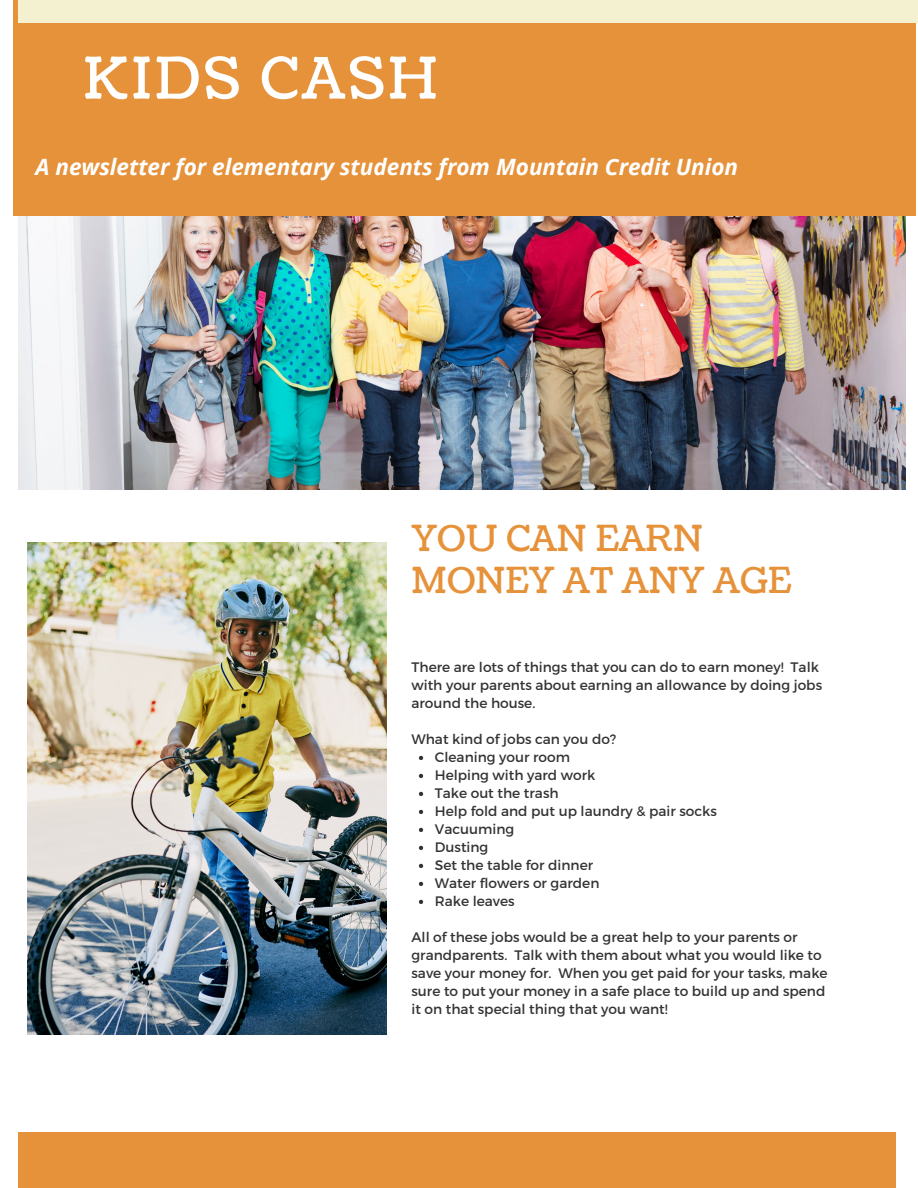
<style>
.page{position:relative;width:918px;height:1188px;background:#fff}
.page>*{position:absolute;margin:0;border:0;box-sizing:border-box;transform-origin:0 0}
.t1{font:57.45px "Coustard";letter-spacing:.06em;color:#fff}
.t2{font:35.85px/42.3px "Coustard";color:#e6923a}
.t3{font:italic 700 22.5px "Open Sans";color:#fff}
.t4{font:13.8px/18px "Montserrat";color:#333}
</style>
<div class="page">
<img style="left:28px;top:542px;width:359px;height:493px">
<img style="left:19px;top:216px;width:886px;height:273px">
<div style="left:14px;top:0;width:902px;height:216px;background:#e6923a"></div>
<div style="left:19px;top:0;width:899px;height:23px;background:#f4f1d0"></div>
<svg style="left:419px;top:756px;width:4px;height:4px"></svg>
<svg style="left:419px;top:774px;width:4px;height:4px"></svg>
<svg style="left:419px;top:792px;width:4px;height:4px"></svg>
<svg style="left:419px;top:810px;width:4px;height:4px"></svg>
<svg style="left:419px;top:828px;width:4px;height:4px"></svg>
<svg style="left:419px;top:846px;width:4px;height:4px"></svg>
<svg style="left:419px;top:864px;width:4px;height:4px"></svg>
<svg style="left:419px;top:882px;width:4px;height:4px"></svg>
<svg style="left:419px;top:900px;width:4px;height:4px"></svg>
<div style="left:19px;top:1132px;width:877px;height:56px;background:#e6923a"></div>
<p class="t1" style="left:83px;top:40px;width:355px">KIDS CASH</p>
<p class="t3" style="left:36px;top:151px;width:704px">A newsletter for elementary students from Mountain Credit Union</p>
<p class="t2" style="left:412px;top:519px;width:381px">YOU CAN EARN<br>MONEY AT ANY AGE</p>
<p class="t4" style="left:412px;top:658px;width:412px">There are lots of things that you can do to earn money! Talk with your parents about earning an allowance by doing jobs around the house.</p>
<p class="t4" style="left:412px;top:730px;width:206px">What kind of jobs can you do?</p>
<p class="t4" style="left:435px;top:748px;width:137px">Cleaning your room</p>
<p class="t4" style="left:435px;top:766px;width:162px">Helping with yard work</p>
<p class="t4" style="left:435px;top:784px;width:125px">Take out the trash</p>
<p class="t4" style="left:435px;top:802px;width:284px">Help fold and put up laundry &amp; pair socks</p>
<p class="t4" style="left:435px;top:820px;width:81px">Vacuuming</p>
<p class="t4" style="left:435px;top:838px;width:55px">Dusting</p>
<p class="t4" style="left:435px;top:856px;width:160px">Set the table for dinner</p>
<p class="t4" style="left:435px;top:874px;width:166px">Water flowers or garden</p>
<p class="t4" style="left:435px;top:892px;width:81px">Rake leaves</p>
<p class="t4" style="left:412px;top:928px;width:418px">All of these jobs would be a great help to your parents or grandparents. Talk with them about what you would like to save your money for. When you get paid for your tasks, make sure to put your money in a safe place to build up and spend it on that special thing that you want!</p>
</div>
